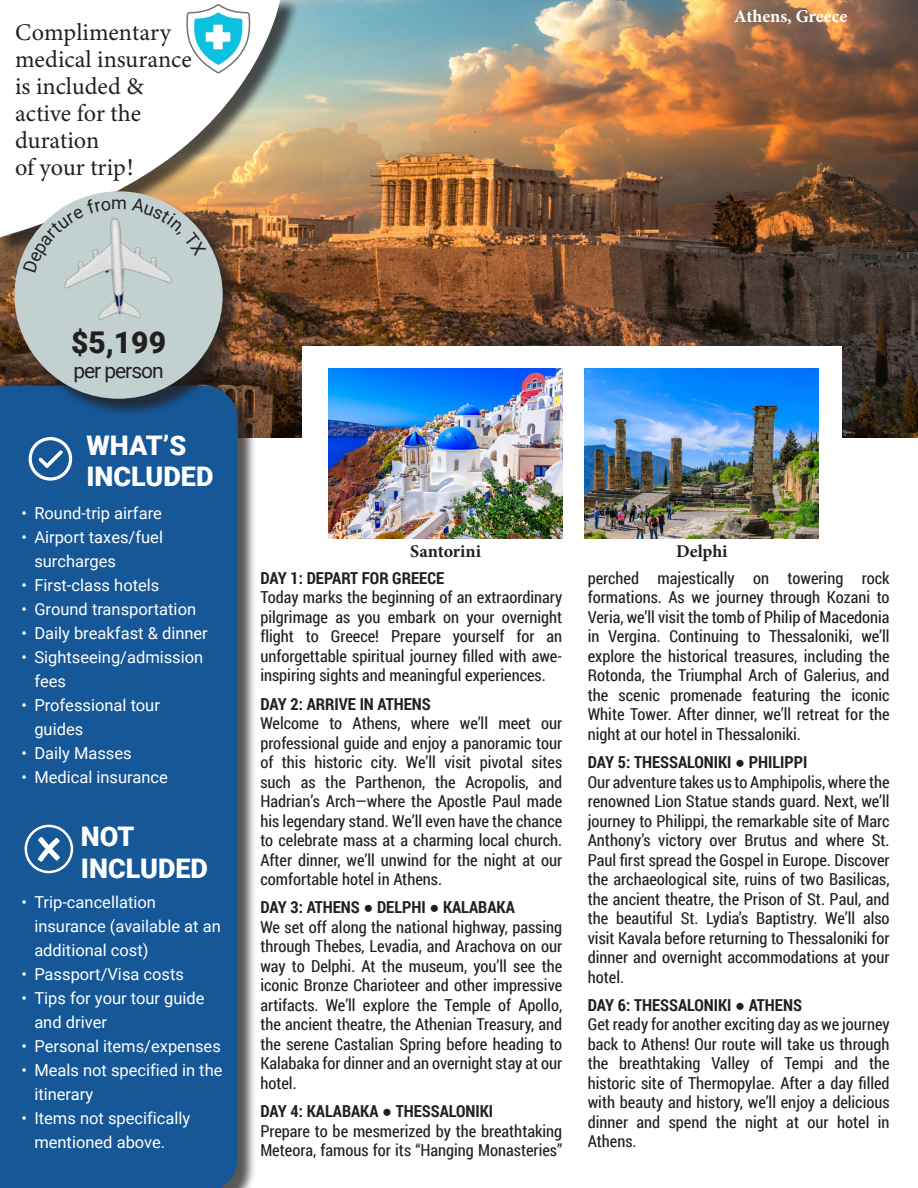
<style>
.page{position:relative;width:918px;height:1188px;background:#fff}
.page>*{position:absolute;margin:0;border:0;box-sizing:border-box;transform-origin:0 0}
.t1{font:900 30px "Roboto";color:#231f20}
.t2{font:900 27px "Roboto";color:#fff}
.t3{font:24px/27px "Minion Variable Concept";color:#231f20}
.t4{font:21px "Roboto";letter-spacing:-.05em;color:#231f20}
.t5{font:700 18px "Minion Pro";letter-spacing:-.005em;color:#231f20}
.t6{font:700 18px "Minion Pro";color:#fff}
.Body{font:16.5px/19.5px "Roboto Condensed";color:#231f20;text-align:justify}
.t7{font:16.5px/24px "Roboto";color:#fff}
.Daily_Itinerary{font:700 16.5px "Roboto Condensed";color:#231f20}
.s1{font-family:"Arial";font-weight:400}
</style>
<div class="page">
<img style="left:0;top:0;width:918px;height:437px">
<div style="left:302px;top:347px;width:540px;height:191px;background:#fff"></div>
<div style="left:0;top:388px;width:256px;height:800px;background:#231f20;opacity:.75"></div>
<div style="left:0;top:386px;width:238px;height:802px;background:#165798"></div>
<svg style="left:25px;top:825px;width:48px;height:48px"></svg>
<svg style="left:29px;top:437px;width:43px;height:44px"></svg>
<div style="left:0;top:0;width:299px;height:256px;background:#231f20;opacity:.75"></div>
<svg style="left:0;top:0;width:281px;height:238px"></svg>
<svg style="left:186px;top:4px;width:64px;height:69px"></svg>
<div style="left:17px;top:194px;width:224px;height:224px;background:#231f20;opacity:.75"></div>
<img style="left:14px;top:191px;width:207px;height:201px">
<img style="left:329px;top:368px;width:234px;height:170px">
<img style="left:585px;top:368px;width:234px;height:170px">
<svg style="left:23px;top:199px;width:103px;height:74px;background:#c8d2d1"></svg>
<svg style="left:132px;top:198px;width:74px;height:58px;background:#c0c1b6"></svg>
<p class="t3" style="left:15px;top:19px;width:178px">Complimentary medical insurance is included &amp; active for the duration</p>
<p class="t3" style="left:15px;top:154px;width:120px">of your trip!</p>
<p class="t6" style="left:734px;top:3px;width:115px">Athens, Greece</p>
<p class="t1" style="left:71px;top:321px;width:96px">$5,199</p>
<p class="t4" style="left:73px;top:356px;width:92px">per person</p>
<p class="t2" style="left:86px;top:426px;width:101px">WHAT’S</p>
<p class="t2" style="left:86px;top:458px;width:129px">INCLUDED</p>
<p class="t7" style="left:22px;top:501px;width:142px">• Round-trip airfare</p>
<p class="t7" style="left:34px;top:525px;width:130px;text-indent:-13px">• Airport taxes/fuel surcharges</p>
<p class="t7" style="left:22px;top:573px;width:139px">• First-class hotels</p>
<p class="t7" style="left:22px;top:597px;width:176px">• Ground transportation</p>
<p class="t7" style="left:22px;top:621px;width:188px">• Daily breakfast &amp; dinner</p>
<p class="t7" style="left:34px;top:645px;width:171px;text-indent:-13px">• Sightseeing/admission fees</p>
<p class="t7" style="left:34px;top:693px;width:127px;text-indent:-13px">• Professional tour guides</p>
<p class="t7" style="left:22px;top:741px;width:112px">• Daily Masses</p>
<p class="t7" style="left:22px;top:765px;width:148px">• Medical insurance</p>
<p class="t2" style="left:81px;top:818px;width:55px">NOT</p>
<p class="t2" style="left:81px;top:849px;width:129px">INCLUDED</p>
<p class="t7" style="left:34px;top:890px;width:188px;text-indent:-13px">• Trip-cancellation insurance (available at an additional cost)</p>
<p class="t7" style="left:22px;top:962px;width:164px">• Passport/Visa costs</p>
<p class="t7" style="left:34px;top:986px;width:172px;text-indent:-13px">• Tips for your tour guide and driver</p>
<p class="t7" style="left:22px;top:1034px;width:201px">• Personal items/expenses</p>
<p class="t7" style="left:34px;top:1058px;width:190px;text-indent:-13px">• Meals not specified in the itinerary</p>
<p class="t7" style="left:34px;top:1106px;width:158px;text-indent:-13px">• Items not specifically mentioned above.</p>
<p class="t5" style="left:410px;top:539px;width:72px">Santorini</p>
<p class="t5" style="left:676px;top:539px;width:53px">Delphi</p>
<p class="Daily_Itinerary" style="left:260px;top:566px;width:185px">DAY 1: DEPART FOR GREECE</p>
<p class="Body" style="left:260px;top:587px;width:303px">Today marks the beginning of an extraordinary pilgrimage as you embark on your overnight flight to Greece! Prepare yourself for an unforgettable spiritual journey filled with awe&shy;inspiring sights and meaningful experiences.</p>
<p class="Daily_Itinerary" style="left:260px;top:692px;width:172px">DAY 2: ARRIVE IN ATHENS</p>
<p class="Body" style="left:260px;top:713px;width:303px">Welcome to Athens, where we’ll meet our professional guide and enjoy a panoramic tour of this historic city. We’ll visit pivotal sites such as the Parthenon, the Acropolis, and Hadrian’s Arch—where the Apostle Paul made his legendary stand. We’ll even have the chance to celebrate mass at a charming local church.<br>After dinner, we’ll unwind for the night at our comfortable hotel in Athens.</p>
<p class="Daily_Itinerary" style="left:260px;top:896px;width:256px">DAY 3: ATHENS <span class="s1">●</span> DELPHI <span class="s1">●</span> KALABAKA</p>
<p class="Body" style="left:260px;top:917px;width:303px">We set off along the national highway, passing through Thebes, Levadia, and Arachova on our way to Delphi. At the museum, you’ll see the iconic Bronze Charioteer and other impressive artifacts. We’ll explore the Temple of Apollo, the ancient theatre, the Athenian Treasury, and the serene Castalian Spring before heading to Kalabaka for dinner and an overnight stay at our hotel.</p>
<p class="Daily_Itinerary" style="left:260px;top:1100px;width:234px">DAY 4: KALABAKA <span class="s1">●</span> THESSALONIKI</p>
<p class="Body" style="left:260px;top:1120px;width:303px">Prepare to be mesmerized by the breathtaking<br>Meteora, famous for its “Hanging Monasteries”</p>
<p class="Body" style="left:588px;top:568px;width:303px">perched majestically on towering rock formations. As we journey through Kozani to Veria, we’ll visit the tomb of Philip of Macedonia in Vergina. Continuing to Thessaloniki, we’ll explore the historical treasures, including the Rotonda, the Triumphal Arch of Galerius, and the scenic promenade featuring the iconic White Tower. After dinner, we’ll retreat for the night at our hotel in Thessaloniki.</p>
<p class="Daily_Itinerary" style="left:588px;top:751px;width:221px">DAY 5: THESSALONIKI <span class="s1">●</span> PHILIPPI</p>
<p class="Body" style="left:588px;top:771px;width:303px">Our adventure takes us to Amphipolis, where the renowned Lion Statue stands guard. Next, we’ll journey to Philippi, the remarkable site of Marc Anthony’s victory over Brutus and where St.<br>Paul first spread the Gospel in Europe. Discover the archaeological site, ruins of two Basilicas, the ancient theatre, the Prison of St. Paul, and the beautiful St. Lydia’s Baptistry. We’ll also visit Kavala before returning to Thessaloniki for dinner and overnight accommodations at your hotel.</p>
<p class="Daily_Itinerary" style="left:588px;top:993px;width:216px">DAY 6: THESSALONIKI <span class="s1">●</span> ATHENS</p>
<p class="Body" style="left:588px;top:1014px;width:303px">Get ready for another exciting day as we journey back to Athens! Our route will take us through the breathtaking Valley of Tempi and the historic site of Thermopylae. After a day filled with beauty and history, we’ll enjoy a delicious dinner and spend the night at our hotel in Athens.</p>
</div>
